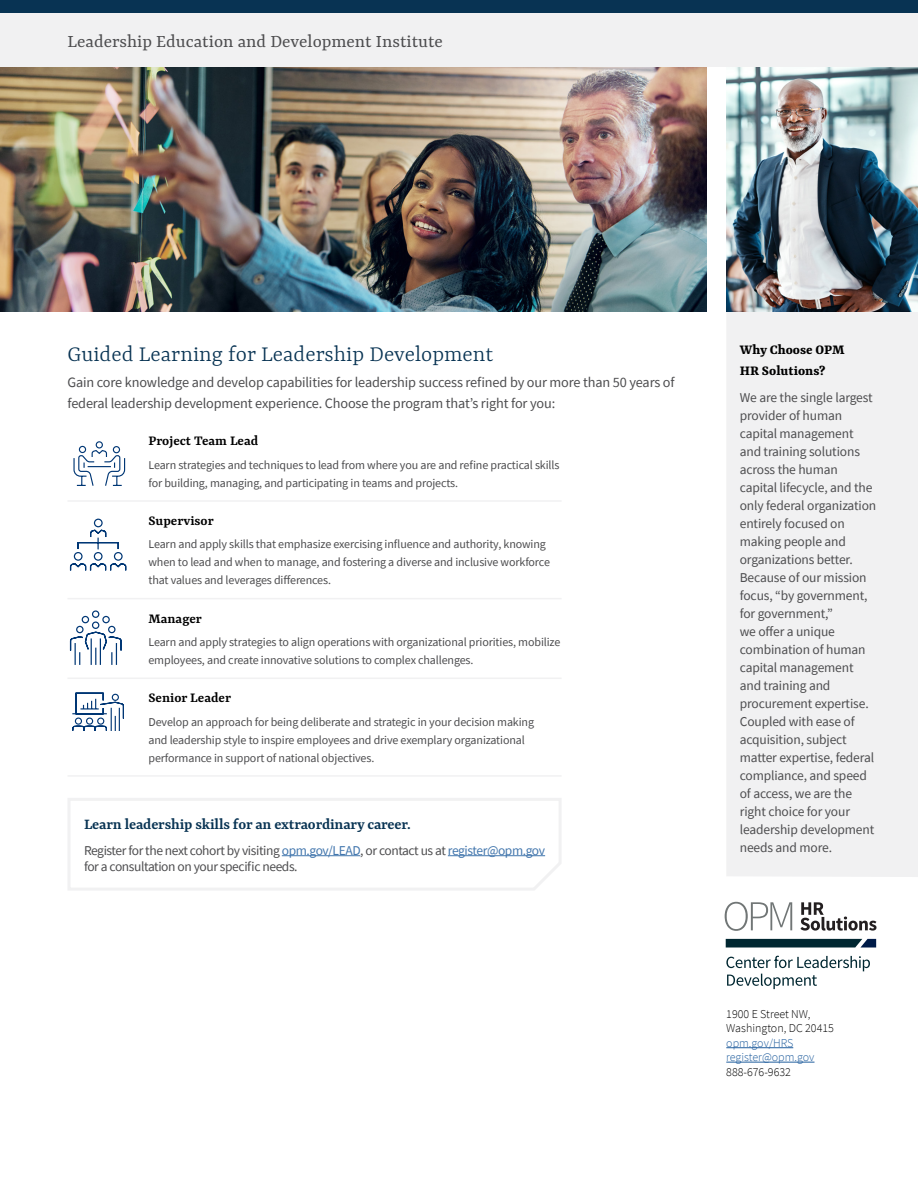
<style>
.page{position:relative;width:918px;height:1188px;background:#fff}
.page>*{position:absolute;margin:0;border:0;box-sizing:border-box;transform-origin:0 0}
.t1{font:300 24px "Yrsa";color:#083353}
.t2{font:19.5px "Yrsa";color:#4d4d4f}
.t3{font:600 16.5px "Yrsa";letter-spacing:-.01em;color:#083353}
.t4{font:600 15px "Yrsa";color:#000}
.t5{font:700 15px/21px "Yrsa";color:#000}
.t6{font:14.25px/21px "Source Sans Pro";letter-spacing:-.01em;color:#4d4d4f}
.t7{font:13.5px/18px "Source Sans Pro";letter-spacing:-.01em;color:#4d4d4f}
.t8{font:13.5px/16.5px "Source Sans Pro";letter-spacing:-.03em;color:#4d4d4f}
.t9{font:12px/18px "Source Sans Pro";letter-spacing:-.01em;color:#4d4d4f}
.t10{font:300 12px/14.4px "Source Sans Pro";color:#000}
.t11{font:300 12px "Source Sans Pro";color:#215e9e}
.s1{color:#4276ad}
</style>
<div class="page">
<div style="left:726px;top:311px;width:192px;height:566px;background:#f1f1f2"></div>
<svg style="left:68px;top:798px;width:493px;height:92px"></svg>
<img style="left:0;top:67px;width:706px;height:244px">
<img style="left:726px;top:67px;width:192px;height:244px">
<div style="left:0;top:0;width:918px;height:13px;background:#083353"></div>
<div style="left:0;top:13px;width:918px;height:54px;background:#f1f1f2"></div>
<hr style="left:726px;top:1047px;width:67px;height:1px;background:#215e9e">
<hr style="left:726px;top:1062px;width:89px;height:1px;background:#215e9e">
<hr style="left:68px;top:500px;width:494px;height:2px;background:#f1f1f2">
<hr style="left:68px;top:598px;width:494px;height:1px;background:#f1f1f2">
<hr style="left:68px;top:678px;width:494px;height:1px;background:#f1f1f2">
<hr style="left:68px;top:775px;width:494px;height:2px;background:#f1f1f2">
<svg style="left:73px;top:441px;width:52px;height:45px"></svg>
<svg style="left:70px;top:519px;width:56px;height:51px"></svg>
<svg style="left:70px;top:610px;width:52px;height:54px"></svg>
<svg style="left:72px;top:693px;width:52px;height:38px"></svg>
<svg style="left:725px;top:902px;width:67px;height:29px"></svg>
<svg style="left:800px;top:902px;width:77px;height:29px"></svg>
<svg style="left:726px;top:939px;width:150px;height:9px"></svg>
<svg style="left:726px;top:956px;width:144px;height:33px"></svg>
<h2 class="t2" style="left:68px;top:31px;width:377px">Leadership Education and Development Institute</h2>
<h2 class="t1" style="left:68px;top:341px;width:427px">Guided Learning for Leadership Development</h2>
<p class="t6" style="left:68px;top:372px;width:609px">Gain core knowledge and develop capabilities for leadership success refined by our more than 50 years of federal leadership development experience. Choose the program that’s right for you:</p>
<h3 class="t4" style="left:148px;top:433px;width:111px">Project Team Lead</h3>
<p class="t9" style="left:148px;top:456px;width:413px">Learn strategies and techniques to lead from where you are and refine practical skills for building, managing, and participating in teams and projects.</p>
<h3 class="t4" style="left:148px;top:512px;width:67px">Supervisor</h3>
<p class="t9" style="left:148px;top:535px;width:403px">Learn and apply skills that emphasize exercising influence and authority, knowing when to lead and when to manage, and fostering a diverse and inclusive workforce that values and leverages differences.</p>
<h3 class="t4" style="left:148px;top:610px;width:55px">Manager</h3>
<p class="t9" style="left:148px;top:633px;width:413px">Learn and apply strategies to align operations with organizational priorities, mobilize employees, and create innovative solutions to complex challenges.</p>
<h3 class="t4" style="left:148px;top:690px;width:84px">Senior Leader</h3>
<p class="t9" style="left:148px;top:713px;width:387px">Develop an approach for being deliberate and strategic in your decision making and leadership style to inspire employees and drive exemplary organizational performance in support of national objectives.</p>
<h2 class="t3" style="left:84px;top:815px;width:328px">Learn leadership skills for an extraordinary career.</h2>
<p class="t8" style="left:84px;top:842px;width:463px">Register for the next cohort by visiting <span class="s1">opm.gov/LEAD</span>, or contact us at <span class="s1">register@opm.gov </span>for a consultation on your specific needs.</p>
<h2 class="t5" style="left:740px;top:339px;width:106px">Why Choose OPM<br>HR Solutions?</h2>
<p class="t7" style="left:740px;top:389px;width:138px">We are the single largest provider of human capital management and training solutions across the human capital lifecycle, and the only federal organization entirely focused on making people and organizations better.<br>Because of our mission focus, “by government, for government,”<br>we offer a unique combination of human capital management and training and procurement expertise.<br>Coupled with ease of acquisition, subject matter expertise, federal compliance, and speed of access, we are the right choice for your leadership development needs and more.</p>
<p class="t10" style="left:726px;top:1007px;width:109px">1900 E Street NW,<br>Washington, DC 20415</p>
<p class="t11" style="left:726px;top:1035px;width:68px">opm.gov/HRS</p>
<p class="t11" style="left:726px;top:1050px;width:90px">register@opm.gov</p>
<p class="t10" style="left:726px;top:1064px;width:66px">888-676-9632</p>
</div>
